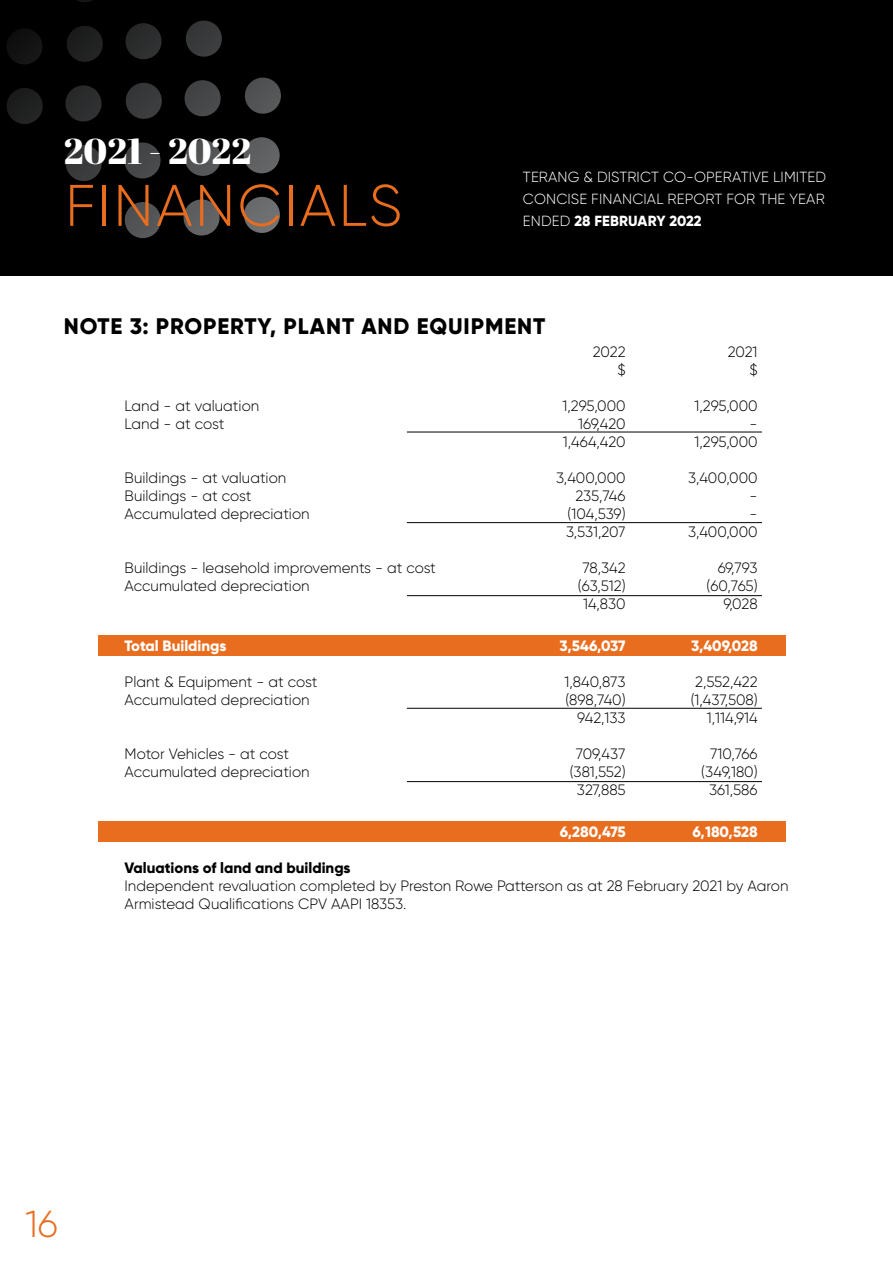
<style>
.page{position:relative;width:893px;height:1263px;background:#fff}
.page>*{position:absolute;margin:0;border:0;box-sizing:border-box;transform-origin:0 0}
.t1{font:300 58.5px "Gilroy";letter-spacing:.04em;color:#e86d1f}
.t2{font:300 37.5px "Gilroy";color:#e86d1f}
.t3{font:35.85px "Abril Fatface";color:#fff}
.t4{font:800 22.5px "Gilroy";letter-spacing:.04em;color:#000}
.t5{font:300 15px/18px "Gilroy";color:#000}
.t6{font:800 15px "Gilroy";color:#fff}
.t7{font:800 15px "Gilroy";color:#000}
.t8{font:300 14.7px/22px "Gilroy";letter-spacing:.01em;color:#fff;text-align:justify}
.s1{font-weight:800}
</style>
<div class="page">
<div style="left:99px;top:635px;width:687px;height:20px;background:#e86d1f"></div>
<div style="left:99px;top:821px;width:687px;height:20px;background:#e86d1f"></div>
<hr style="left:407px;top:522px;width:355px;height:1px;background:#000">
<hr style="left:407px;top:432px;width:355px;height:1px;background:#000">
<hr style="left:407px;top:708px;width:355px;height:1px;background:#000">
<hr style="left:407px;top:781px;width:355px;height:1px;background:#000">
<hr style="left:407px;top:595px;width:355px;height:1px;background:#000">
<div style="left:0;top:0;width:893px;height:276px;background:#000"></div>
<svg style="left:7px;top:0;width:274px;height:238px"></svg>
<h3 class="t3" style="left:64px;top:126px;width:189px">2021 - 2022</h3>
<h1 class="t1" style="left:65px;top:170px;width:339px">FINANCIALS</h1>
<p class="t8" style="left:523px;top:166px;width:305px">TERANG &amp; DISTRICT CO-OPERATIVE LIMITED CONCISE FINANCIAL REPORT FOR THE YEAR ENDED <span class="s1">28 FEBRUARY 2022</span></p>
<h3 class="t4" style="left:64px;top:311px;width:483px">NOTE 3: PROPERTY, PLANT AND EQUIPMENT</h3>
<p class="t5" style="left:593px;top:342px;width:34px">2022</p>
<p class="t5" style="left:728px;top:342px;width:31px">2021</p>
<p class="t5" style="left:617px;top:360px;width:10px">$</p>
<p class="t5" style="left:749px;top:360px;width:10px">$</p>
<p class="t5" style="left:125px;top:396px;width:136px">Land - at valuation</p>
<p class="t5" style="left:563px;top:396px;width:65px">1,295,000</p>
<p class="t5" style="left:695px;top:396px;width:65px">1,295,000</p>
<p class="t5" style="left:125px;top:414px;width:101px">Land - at cost</p>
<p class="t5" style="left:578px;top:414px;width:49px">169,420</p>
<p class="t5" style="left:750px;top:414px;width:9px">-</p>
<p class="t5" style="left:563px;top:432px;width:64px">1,464,420</p>
<p class="t5" style="left:695px;top:432px;width:65px">1,295,000</p>
<p class="t5" style="left:125px;top:468px;width:163px">Buildings - at valuation</p>
<p class="t5" style="left:556px;top:468px;width:71px">3,400,000</p>
<p class="t5" style="left:688px;top:468px;width:71px">3,400,000</p>
<p class="t5" style="left:125px;top:486px;width:128px">Buildings - at cost</p>
<p class="t5" style="left:575px;top:486px;width:52px">235,746</p>
<p class="t5" style="left:750px;top:486px;width:9px">-</p>
<p class="t5" style="left:125px;top:504px;width:187px">Accumulated depreciation</p>
<p class="t5" style="left:567px;top:504px;width:60px">(104,539)</p>
<p class="t5" style="left:750px;top:504px;width:9px">-</p>
<p class="t5" style="left:566px;top:522px;width:61px">3,531,207</p>
<p class="t5" style="left:688px;top:522px;width:71px">3,400,000</p>
<p class="t5" style="left:125px;top:558px;width:313px">Buildings - leasehold improvements - at cost</p>
<p class="t5" style="left:582px;top:558px;width:45px">78,342</p>
<p class="t5" style="left:718px;top:558px;width:41px">69,793</p>
<p class="t5" style="left:125px;top:576px;width:187px">Accumulated depreciation</p>
<p class="t5" style="left:578px;top:576px;width:49px">(63,512)</p>
<p class="t5" style="left:707px;top:576px;width:52px">(60,765)</p>
<p class="t5" style="left:583px;top:594px;width:44px">14,830</p>
<p class="t5" style="left:723px;top:594px;width:36px">9,028</p>
<p class="t6" style="left:125px;top:636px;width:103px">Total Buildings</p>
<p class="t6" style="left:559px;top:636px;width:68px">3,546,037</p>
<p class="t6" style="left:691px;top:636px;width:68px">3,409,028</p>
<p class="t5" style="left:125px;top:672px;width:194px">Plant &amp; Equipment - at cost</p>
<p class="t5" style="left:564px;top:672px;width:63px">1,840,873</p>
<p class="t5" style="left:695px;top:672px;width:64px">2,552,422</p>
<p class="t5" style="left:125px;top:690px;width:187px">Accumulated depreciation</p>
<p class="t5" style="left:565px;top:690px;width:62px">(898,740)</p>
<p class="t5" style="left:691px;top:690px;width:68px">(1,437,508)</p>
<p class="t5" style="left:577px;top:708px;width:50px">942,133</p>
<p class="t5" style="left:707px;top:708px;width:52px">1,114,914</p>
<p class="t5" style="left:125px;top:744px;width:166px">Motor Vehicles - at cost</p>
<p class="t5" style="left:576px;top:744px;width:51px">709,437</p>
<p class="t5" style="left:710px;top:744px;width:49px">710,766</p>
<p class="t5" style="left:125px;top:762px;width:187px">Accumulated depreciation</p>
<p class="t5" style="left:570px;top:762px;width:57px">(381,552)</p>
<p class="t5" style="left:701px;top:762px;width:58px">(349,180)</p>
<p class="t5" style="left:577px;top:780px;width:50px">327,885</p>
<p class="t5" style="left:709px;top:780px;width:50px">361,586</p>
<p class="t6" style="left:560px;top:822px;width:67px">6,280,475</p>
<p class="t6" style="left:692px;top:822px;width:67px">6,180,528</p>
<p class="t7" style="left:125px;top:858px;width:228px">Valuations of land and buildings</p>
<p class="t5" style="left:125px;top:876px;width:665px">Independent revaluation completed by Preston Rowe Patterson as at 28 February 2021 by Aaron<br>Armistead Qualifications CPV AAPI 18353.</p>
<h2 class="t2" style="left:26px;top:1201px;width:34px">16</h2>
</div>
